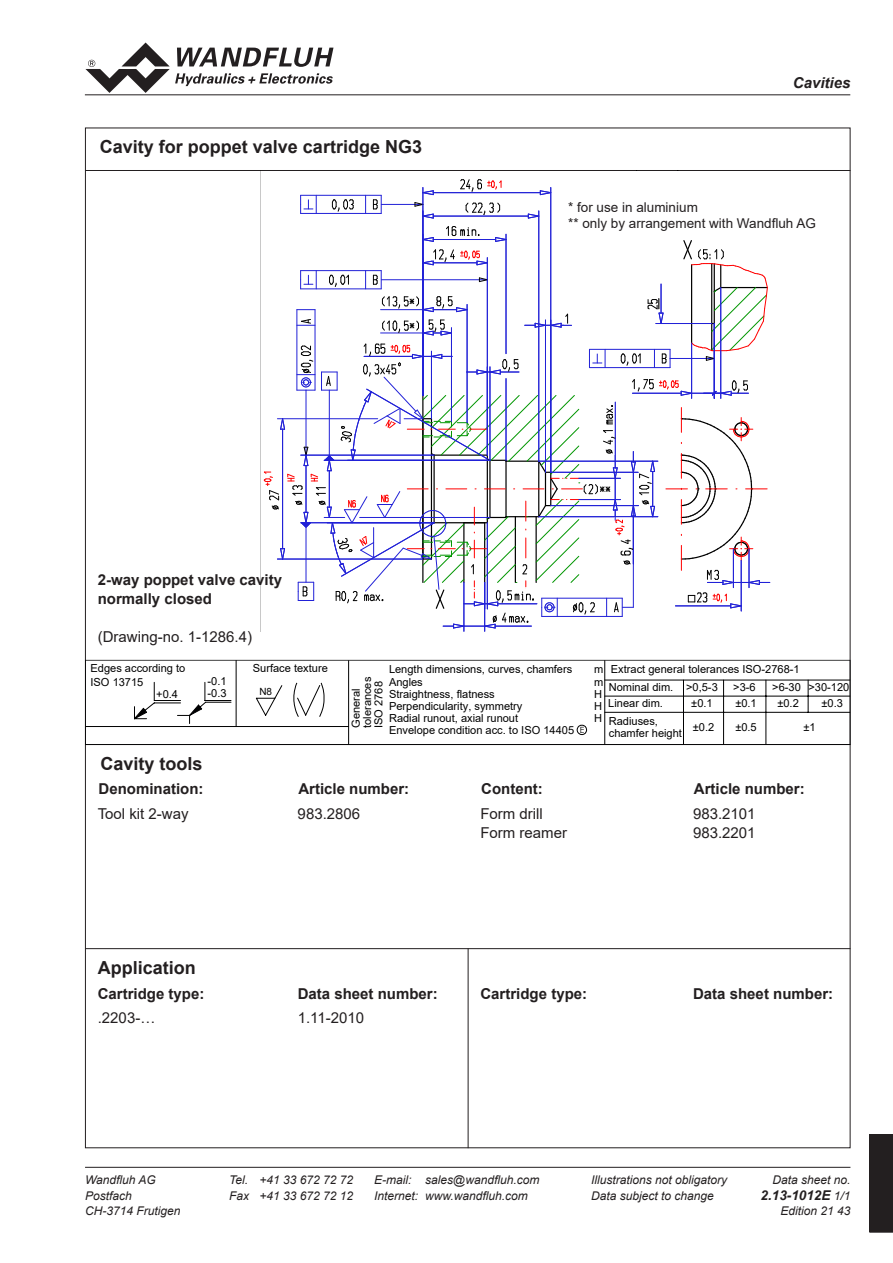
<style>
.page{position:relative;width:893px;height:1263px;background:#fff}
.page>*{position:absolute;margin:0;border:0;box-sizing:border-box;transform-origin:0 0}
.Titel{font:700 18px "Arial";color:#231f20}
.Fliesstext{font:700 15px "Arial";color:#231f20}
.Fliesstext-2{font:15px "Arial";color:#231f20}
.t1{font:italic 700 15px "Arial";color:#231f20}
.t2{font:13.5px "Arial";color:#231f20}
.t3{font:italic 700 13.5px "Arial";color:#231f20}
.t4{font:italic 12px "Arial";color:#231f20}
.t5{font:11.1px/12.1px "Arial";color:#000001}
.t6{font:9.9px "Arial";color:#000001}
.t7{font:8.55px "Century Gothic";color:#000001}
.s1{font-weight:400;font-size:12px}
</style>
<div class="page">
<hr style="left:85px;top:170px;width:765px;height:1px;background:#231f20">
<hr style="left:85px;top:948px;width:765px;height:1px;background:#231f20">
<hr style="left:468px;top:948px;width:1px;height:200px;background:#231f20">
<hr style="left:85px;top:94px;width:765px;height:1px;background:#231f20">
<hr style="left:85px;top:1167px;width:765px;height:1px;background:#231f20">
<div style="left:870px;top:1134px;width:23px;height:98px;background:#231f20"></div>
<svg style="left:85px;top:43px;width:248px;height:50px"></svg>
<hr style="left:464px;top:582px;width:1px;height:49px;background:#2121d7">
<hr style="left:484px;top:582px;width:1px;height:49px;background:#2121d7">
<svg style="left:264px;top:179px;width:506px;height:450px"></svg>
<svg style="left:85px;top:660px;width:765px;height:85px"></svg>
<div style="left:568px;top:171px;width:205px;height:31px;background:#fff"></div>
<div style="left:568px;top:202px;width:253px;height:37px;background:#fff"></div>
<p class="Titel" style="left:100px;top:134px;width:324px">Cavity for poppet valve cartridge NG3</p>
<p class="Fliesstext" style="left:98px;top:569px;width:186px">2-way poppet valve cavity</p>
<p class="Fliesstext" style="left:98px;top:588px;width:116px">normally closed</p>
<p class="Fliesstext-2" style="left:98px;top:626px;width:156px">(Drawing-no. 1-1286.4)</p>
<h2 class="t1" style="left:793px;top:73px;width:59px">Cavities</h2>
<p class="t2" style="left:568px;top:198px;width:131px">* for use in aluminium</p>
<p class="t2" style="left:568px;top:214px;width:249px">** only by arrangement with Wandfluh AG</p>
<p class="t5" style="left:253px;top:662px;width:77px">Surface texture</p>
<p class="t5" style="left:389px;top:663px;width:187px">Length dimensions, curves, chamfers<br>Angles<br>Straightness, flatness<br>Perpendicularity, symmetry<br>Radial runout, axial runout<br>Envelope condition acc. to ISO 14405</p>
<p class="t5" style="left:91px;top:662px;width:96px;line-height:13.4px">Edges according to<br>ISO 13715</p>
<p class="t5" style="left:594px;top:663px;width:11px;text-align:justify">m m H H H</p>
<p class="t5" style="left:611px;top:663px;width:190px">Extract general tolerances ISO-2768-1</p>
<p class="t5" style="left:208px;top:675px;width:21px">-0.1 -0.3</p>
<p class="t5" style="left:350px;top:728px;width:53px;line-height:11.2px;rotate:-90deg">General tolerances<br>ISO 2768</p>
<p class="t5" style="left:686px;top:681px;width:33px">&gt;0,5-3</p>
<p class="t5" style="left:733px;top:681px;width:24px">&gt;3-6</p>
<p class="t5" style="left:772px;top:681px;width:79px">&gt;6-30 &gt;30-120</p>
<p class="t5" style="left:609px;top:681px;width:66px">Nominal dim.</p>
<p class="t5" style="left:156px;top:688px;width:23px">+0.4</p>
<p class="t6" style="left:259px;top:684px;width:14px">N8</p>
<p class="t5" style="left:691px;top:697px;width:23px">±0.1</p>
<p class="t5" style="left:735px;top:697px;width:23px">±0.1</p>
<p class="t5" style="left:777px;top:697px;width:23px">±0.2</p>
<p class="t5" style="left:821px;top:697px;width:23px">±0.3</p>
<p class="t5" style="left:608px;top:697px;width:56px">Linear dim.</p>
<p class="t5" style="left:609px;top:715px;width:75px">Radiuses, chamfer height</p>
<p class="t5" style="left:693px;top:721px;width:23px">±0.2</p>
<p class="t5" style="left:735px;top:721px;width:23px">±0.5</p>
<p class="t5" style="left:803px;top:721px;width:14px">±1</p>
<p class="t7" style="left:580px;top:724px;width:6px">E</p>
<h1 class="Titel" style="left:101px;top:751px;width:104px">Cavity tools</h1>
<h2 class="Fliesstext" style="left:99px;top:778px;width:106px">Denomination:</h2>
<h2 class="Fliesstext" style="left:298px;top:778px;width:112px">Article number:</h2>
<h2 class="Fliesstext" style="left:481px;top:778px;width:63px">Content:</h2>
<h2 class="Fliesstext" style="left:694px;top:778px;width:112px">Article number:</h2>
<p class="Fliesstext-2" style="left:98px;top:803px;width:92px">Tool kit 2-way</p>
<p class="Fliesstext-2" style="left:298px;top:803px;width:64px">983.2806</p>
<p class="Fliesstext-2" style="left:480px;top:803px;width:64px">Form drill</p>
<p class="Fliesstext-2" style="left:693px;top:803px;width:64px">983.2101</p>
<p class="Fliesstext-2" style="left:480px;top:822px;width:88px">Form reamer</p>
<p class="Fliesstext-2" style="left:693px;top:822px;width:64px">983.2201</p>
<h1 class="Titel" style="left:98px;top:955px;width:100px">Application</h1>
<h2 class="Fliesstext" style="left:98px;top:983px;width:108px">Cartridge type:</h2>
<h2 class="Fliesstext" style="left:298px;top:983px;width:142px">Data sheet number:</h2>
<h2 class="Fliesstext" style="left:480px;top:983px;width:108px">Cartridge type:</h2>
<h2 class="Fliesstext" style="left:693px;top:983px;width:142px">Data sheet number:</h2>
<p class="Fliesstext-2" style="left:98px;top:1007px;width:59px">.2203-…</p>
<p class="Fliesstext-2" style="left:298px;top:1007px;width:68px">1.11-2010</p>
<p class="t4" style="left:85px;top:1172px;width:72px">Wandfluh AG</p>
<p class="t4" style="left:229px;top:1172px;width:125px">Tel. +41 33 672 72 72</p>
<p class="t4" style="left:374px;top:1172px;width:167px">E-mail: sales@wandfluh.com</p>
<p class="t4" style="left:591px;top:1172px;width:138px">Illustrations not obligatory</p>
<p class="t4" style="left:772px;top:1172px;width:80px">Data sheet no.</p>
<p class="t4" style="left:85px;top:1188px;width:48px">Postfach</p>
<p class="t4" style="left:229px;top:1188px;width:125px">Fax +41 33 672 72 12</p>
<p class="t4" style="left:374px;top:1188px;width:155px">Internet: www.wandfluh.com</p>
<p class="t4" style="left:591px;top:1188px;width:124px">Data subject to change</p>
<p class="t3" style="left:761px;top:1186px;width:91px">2.13-1012E <span class="s1">1/1</span></p>
<p class="t4" style="left:85px;top:1203px;width:97px">CH-3714 Frutigen</p>
<p class="t4" style="left:780px;top:1203px;width:72px">Edition 21 43</p>
</div>
